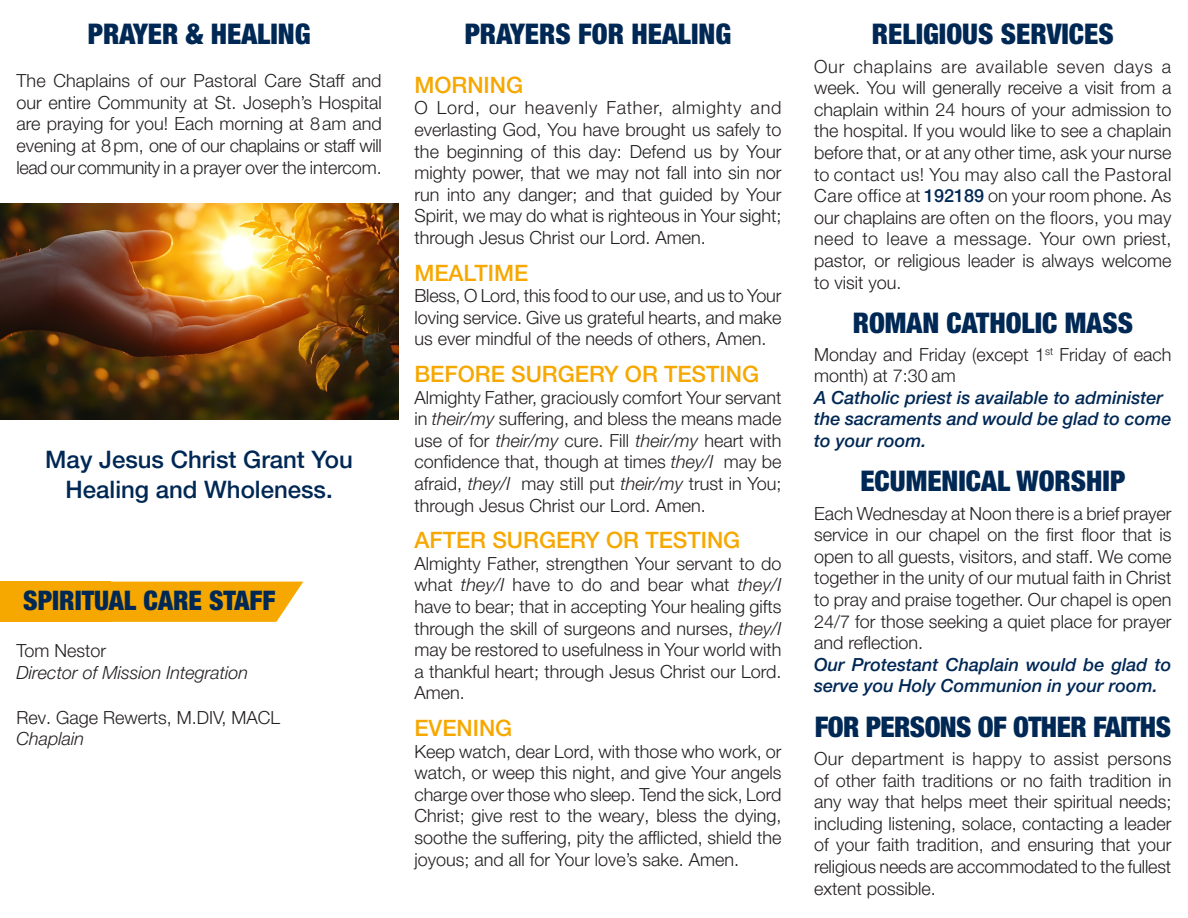
<style>
.page{position:relative;width:1188px;height:918px;background:#fff}
.page>*{position:absolute;margin:0;border:0;box-sizing:border-box;transform-origin:0 0}
.Default{font:900 condensed 28.5px "Helvetica Neue";color:#002855}
.Default-2{font:900 condensed 28.5px "Helvetica Neue";letter-spacing:-.02em;color:#002855}
.Default-3{font:900 condensed 27px "Helvetica Neue";color:#002855}
.Default-4{font:500 24px "Helvetica Neue LT Pro";color:#002855}
.Default-5{font:500 22.5px "Helvetica Neue LT Pro";color:#f6a800}
.Default-6{font:300 18px/21.6px "Helvetica Neue LT Pro";color:#231f20;text-align:justify}
.Default-7{font:italic 500 18px/21.6px "Helvetica Neue LT Pro";color:#002855}
.Default-8{font:italic 300 18px "Helvetica Neue LT Pro";color:#231f20}
.s1{font-style:italic}
.s2{font-weight:500;color:#002855}
</style>
<div class="page">
<div style="left:0;top:582px;width:110px;height:40px;background:#f6a800"></div>
<svg style="left:110px;top:582px;width:193px;height:40px;background:#f6ae12"></svg>
<img style="left:0;top:203px;width:399px;height:217px">
<p class="Default" style="left:88px;top:16px;width:224px">PRAYER &amp; HEALING</p>
<p class="Default-6" style="left:17px;top:70px;width:367px">The Chaplains of our Pastoral Care Staff and our entire Community at St. Joseph’s Hospital are praying for you! Each morning at 8am and evening at 8pm, one of our chaplains or staff will lead our community in a prayer over the intercom.</p>
<p class="Default-4" style="left:45px;top:445px;width:309px">May Jesus Christ Grant You</p>
<p class="Default-4" style="left:66px;top:475px;width:269px">Healing and Wholeness.</p>
<p class="Default-3" style="left:23px;top:584px;width:254px">SPIRITUAL CARE STAFF</p>
<p class="Default-6" style="left:17px;top:639px;width:91px">Tom Nestor</p>
<p class="Default-8" style="left:17px;top:661px;width:233px">Director of Mission Integration</p>
<p class="Default-6" style="left:17px;top:706px;width:265px">Rev. Gage Rewerts, M.DIV, MACL</p>
<p class="Default-8" style="left:17px;top:728px;width:69px">Chaplain</p>
<p class="Default" style="left:465px;top:16px;width:268px">PRAYERS FOR HEALING</p>
<p class="Default-5" style="left:414px;top:71px;width:110px">MORNING</p>
<p class="Default-6" style="left:414px;top:97px;width:369px">O Lord, our heavenly Father, almighty and everlasting God, You have brought us safely to the beginning of this day: Defend us by Your mighty power, that we may not fall into sin nor run into any danger; and that guided by Your Spirit, we may do what is righteous in Your sight; through Jesus Christ our Lord. Amen.</p>
<p class="Default-5" style="left:414px;top:259px;width:115px">MEALTIME</p>
<p class="Default-6" style="left:414px;top:285px;width:369px">Bless, O Lord, this food to our use, and us to Your loving service. Give us grateful hearts, and make us ever mindful of the needs of others, Amen.</p>
<p class="Default-5" style="left:414px;top:360px;width:346px">BEFORE SURGERY OR TESTING</p>
<p class="Default-6" style="left:414px;top:386px;width:369px">Almighty Father, graciously comfort Your servant in <span class="s1">their/my</span> suffering, and bless the means made use of for <span class="s1">their/my</span> cure. Fill <span class="s1">their/my</span> heart with confidence that, though at times <span class="s1">they/I</span> may be afraid, <span class="s1">they/I</span> may still put <span class="s1">their/my</span> trust in You; through Jesus Christ our Lord. Amen.</p>
<p class="Default-5" style="left:414px;top:527px;width:327px">AFTER SURGERY OR TESTING</p>
<p class="Default-6" style="left:414px;top:552px;width:369px">Almighty Father, strengthen Your servant to do what <span class="s1">they/I</span> have to do and bear what <span class="s1">they/I </span>have to bear; that in accepting Your healing gifts through the skill of surgeons and nurses, <span class="s1">they/I </span>may be restored to usefulness in Your world with a thankful heart; through Jesus Christ our Lord.<br>Amen.</p>
<p class="Default-5" style="left:414px;top:714px;width:99px">EVENING</p>
<p class="Default-6" style="left:414px;top:740px;width:369px">Keep watch, dear Lord, with those who work, or watch, or weep this night, and give Your angels charge over those who sleep. Tend the sick, Lord Christ; give rest to the weary, bless the dying, soothe the suffering, pity the afflicted, shield the joyous; and all for Your love’s sake. Amen.</p>
<p class="Default" style="left:872px;top:16px;width:243px">RELIGIOUS SERVICES</p>
<p class="Default-6" style="left:814px;top:55px;width:359px">Our chaplains are available seven days a week. You will generally receive a visit from a chaplain within 24 hours of your admission to the hospital. If you would like to see a chaplain before that, or at any other time, ask your nurse to contact us! You may also call the Pastoral Care office at <span class="s2">192189</span> on your room phone. As our chaplains are often on the floors, you may need to leave a message. Your own priest, pastor, or religious leader is always welcome to visit you.</p>
<p class="Default" style="left:853px;top:305px;width:282px">ROMAN CATHOLIC MASS</p>
<p class="Default-6" style="left:814px;top:344px;width:359px;line-height:21px">Monday and Friday (except 1<sup>st</sup> Friday of each month) at 7:30 am</p>
<p class="Default-7" style="left:814px;top:386px;width:350px">A Catholic priest is available to administer</p>
<p class="Default-7" style="left:814px;top:408px;width:359px">the sacraments and would be glad to come to your room.</p>
<p class="Default" style="left:860px;top:463px;width:266px">ECUMENICAL WORSHIP</p>
<p class="Default-6" style="left:814px;top:502px;width:359px">Each Wednesday at Noon there is a brief prayer service in our chapel on the first floor that is open to all guests, visitors, and staff. We come together in the unity of our mutual faith in Christ to pray and praise together. Our chapel is open 24/7 for those seeking a quiet place for prayer and reflection.</p>
<p class="Default-7" style="left:814px;top:653px;width:359px">Our Protestant Chaplain would be glad to serve you Holy Communion in your room.</p>
<p class="Default-2" style="left:815px;top:709px;width:358px">FOR PERSONS OF OTHER FAITHS</p>
<p class="Default-6" style="left:814px;top:748px;width:359px">Our department is happy to assist persons of other faith traditions or no faith tradition in any way that helps meet their spiritual needs; including listening, solace, contacting a leader of your faith tradition, and ensuring that your religious needs are accommodated to the fullest extent possible.</p>
</div>
